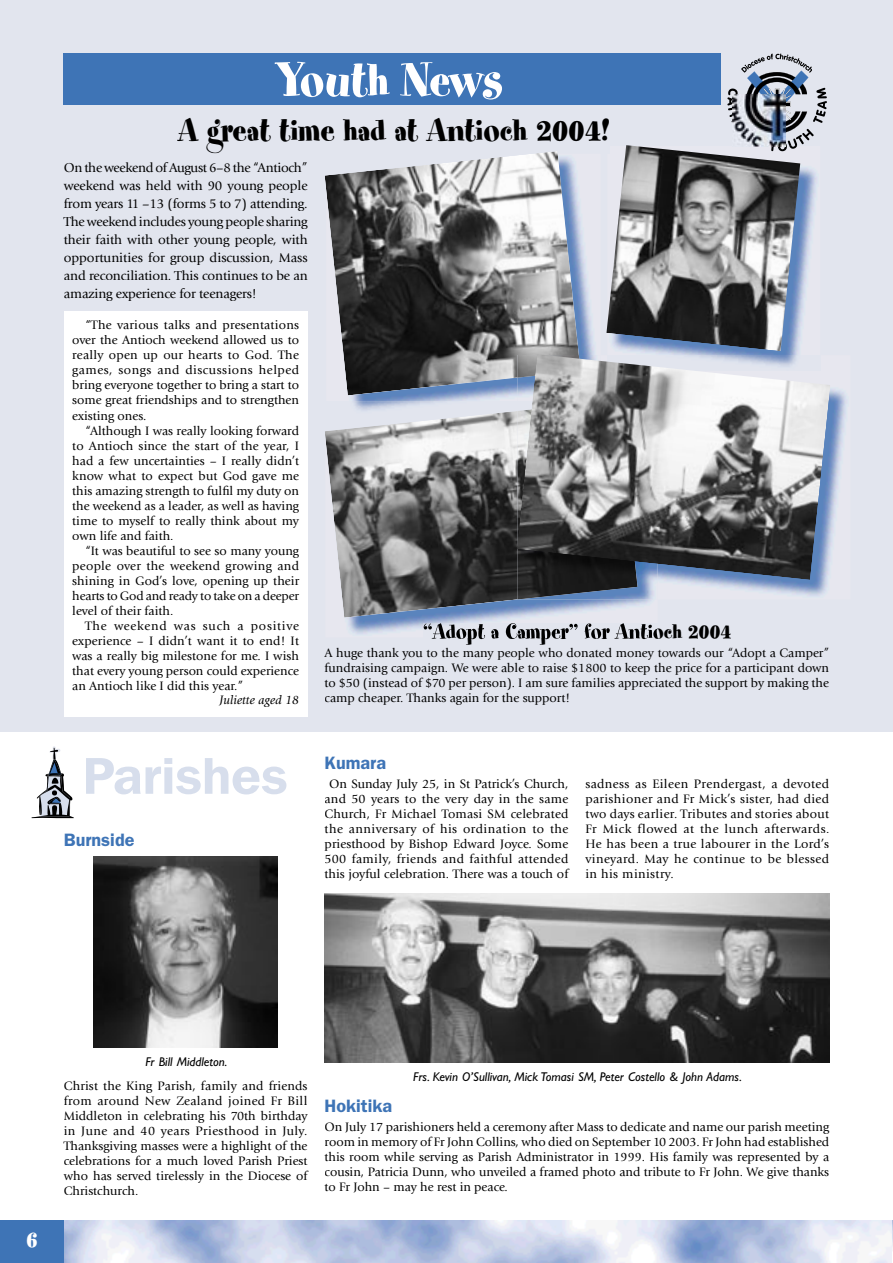
<style>
.page{position:relative;width:893px;height:1263px;background:#fff}
.page>*{position:absolute;margin:0;border:0;box-sizing:border-box;transform-origin:0 0}
.t1{font:54px "Spumoni LP";color:#fff}
.t2{font:600 51.45px "Franklin Gothic IT Cby BT";color:#d7deec}
.t3{font:36px "Spumoni LP";color:#000}
.t4{font:27px "Spumoni LP";color:#fff}
.t5{font:24px "Spumoni LP";color:#000}
.t6{font:600 18px "Franklin Gothic";color:#3e74b6}
.t7{font:13.5px/18px "Giovanni";letter-spacing:-.01em;color:#000;text-align:justify}
.t8{font:12.75px/15px "Giovanni";color:#000;text-align:justify}
.t9{font:italic 12.75px "Gill Sans";color:#000}
.t10{font:italic 12.75px "Giovanni";color:#000}
</style>
<div class="page">
<div style="left:0;top:0;width:892px;height:731px;background:#e2e5ee"></div>
<img style="left:64px;top:1220px;width:829px;height:43px">
<div style="left:0;top:1220px;width:64px;height:43px;background:#3e74b6"></div>
<div style="left:64px;top:54px;width:657px;height:51px;background:#3e74b6"></div>
<svg style="left:32px;top:746px;width:42px;height:72px"></svg>
<img style="left:94px;top:856px;width:184px;height:191px">
<img style="left:325px;top:893px;width:504px;height:170px">
<svg style="left:433px;top:637px;width:225px;height:1px"></svg>
<div style="left:64px;top:311px;width:244px;height:406px;background:#fff"></div>
<img style="left:348px;top:219px;width:246px;height:182px">
<img style="left:325px;top:153px;width:254px;height:242px">
<img style="left:353px;top:401px;width:92px;height:10px">
<img style="left:348px;top:599px;width:303px;height:35px">
<img style="left:424px;top:623px;width:234px;height:14px">
<img style="left:325px;top:411px;width:192px;height:207px">
<img style="left:644px;top:163px;width:172px;height:191px">
<svg style="left:727px;top:54px;width:100px;height:91px"></svg>
<img style="left:606px;top:145px;width:194px;height:206px">
<img style="left:667px;top:389px;width:179px;height:207px">
<img style="left:517px;top:580px;width:120px;height:19px">
<img style="left:517px;top:354px;width:313px;height:226px">
<img style="left:732px;top:95px;width:53px;height:52px">
<h1 class="t1" style="left:276px;top:52px;width:229px">Youth News</h1>
<h3 class="t3" style="left:178px;top:112px;width:433px">A great time had at Antioch 2004!</h3>
<p class="t7" style="left:64px;top:158px;width:246px">On the weekend of August 6–8 the “Antioch” weekend was held with 90 young people from years 11 –13 (forms 5 to 7) attending.<br>The weekend includes young people sharing their faith with other young people, with opportunities for group discussion, Mass and reconciliation. This continues to be an amazing experience for teenagers!</p>
<p class="t8" style="left:72px;top:318px;width:228px;text-indent:13px">“The various talks and presentations over the Antioch weekend allowed us to really open up our hearts to God. The games, songs and discussions helped bring everyone together to bring a start to some great friendships and to strengthen existing ones.</p>
<p class="t8" style="left:72px;top:423px;width:228px;text-indent:13px">“Although I was really looking forward to Antioch since the start of the year, I had a few uncertainties – I really didn’t know what to expect but God gave me this amazing strength to fulfil my duty on the weekend as a leader, as well as having time to myself to really think about my own life and faith.</p>
<p class="t8" style="left:72px;top:543px;width:228px;text-indent:13px">“It was beautiful to see so many young people over the weekend growing and shining in God’s love, opening up their hearts to God and ready to take on a deeper level of their faith.</p>
<p class="t8" style="left:72px;top:618px;width:228px;text-indent:13px">The weekend was such a positive experience – I didn’t want it to end! It was a really big milestone for me. I wish that every young person could experience an Antioch like I did this year.”</p>
<p class="t10" style="left:220px;top:693px;width:81px">Juliette aged 18</p>
<h3 class="t5" style="left:423px;top:619px;width:310px">“Adopt a Camper” for Antioch 2004</h3>
<p class="t8" style="left:325px;top:646px;width:506px">A huge thank you to the many people who donated money towards our “Adopt a Camper” fundraising campaign. We were able to raise $1800 to keep the price for a participant down to $50 (instead of $70 per person). I am sure families appreciated the support by making the camp cheaper. Thanks again for the support!</p>
<h2 class="t2" style="left:83px;top:743px;width:207px">Parishes</h2>
<h3 class="t6" style="left:325px;top:752px;width:63px">Kumara</h3>
<p class="t8" style="left:325px;top:776px;width:245px;text-align:center">On Sunday July 25, in St Patrick’s Church, and 50 years to the very day in the same Church, Fr Michael Tomasi SM celebrated the anniversary of his ordination to the priesthood by Bishop Edward Joyce. Some 500 family, friends and faithful attended this joyful celebration. There was a touch of</p>
<h3 class="t6" style="left:64px;top:829px;width:72px">Burnside</h3>
<p class="t8" style="left:585px;top:776px;width:245px">sadness as Eileen Prendergast, a devoted parishioner and Fr Mick’s sister, had died two days earlier. Tributes and stories about Fr Mick flowed at the lunch afterwards.<br>He has been a true labourer in the Lord’s vineyard. May he continue to be blessed in his ministry.</p>
<h3 class="t4" style="left:26px;top:1226px;width:13px">6</h3>
<p class="t9" style="left:145px;top:1055px;width:83px">Fr Bill Middleton.</p>
<p class="t8" style="left:64px;top:1078px;width:245px">Christ the King Parish, family and friends from around New Zealand joined Fr Bill Middleton in celebrating his 70th birthday in June and 40 years Priesthood in July.<br>Thanksgiving masses were a highlight of the celebrations for a much loved Parish Priest who has served tirelessly in the Diocese of Christchurch.</p>
<p class="t9" style="left:413px;top:1069px;width:330px">Frs. Kevin O’Sullivan, Mick Tomasi SM, Peter Costello &amp; John Adams.</p>
<h3 class="t6" style="left:325px;top:1095px;width:69px">Hokitika</h3>
<p class="t8" style="left:325px;top:1119px;width:506px">On July 17 parishioners held a ceremony after Mass to dedicate and name our parish meeting room in memory of Fr John Collins, who died on September 10 2003. Fr John had established this room while serving as Parish Administrator in 1999. His family was represented by a cousin, Patricia Dunn, who unveiled a framed photo and tribute to Fr John. We give thanks to Fr John – may he rest in peace.</p>
</div>
